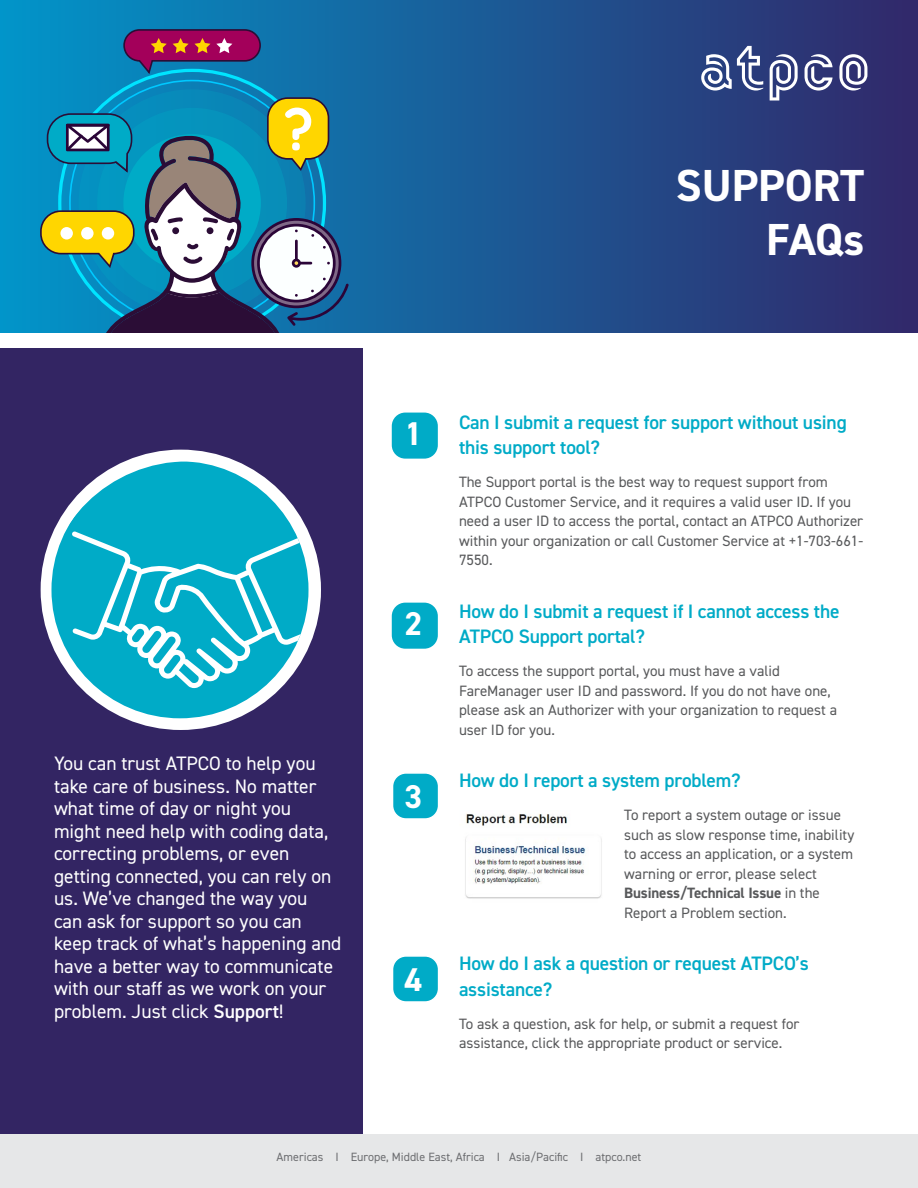
<style>
.page{position:relative;width:918px;height:1188px;background:#fff}
.page>*{position:absolute;margin:0;border:0;box-sizing:border-box;transform-origin:0 0}
.t1{font:700 57.9px "Quicksand";color:#fff}
.t2{font:700 45px/54px "DIN2014";color:#fff;text-align:right}
.t3{font:700 33px "DIN2014";color:#fff}
.t4{font:19.5px/22.5px "DIN2014";color:#fff}
.t5{font:600 19.5px/25.5px "DIN2014";letter-spacing:-.01em;color:#00abc7}
.t6{font:15px/19.5px "DIN2014";color:#58595b}
.t7{font:12px "DIN2014";color:#6d6e71}
.s1{font-weight:600}
.s2{font-weight:700}
</style>
<div class="page">
<div style="left:0;top:349px;width:362px;height:785px;background:#332563"></div>
<div style="left:41px;top:450px;width:280px;height:280px;background:#fff;border-radius:50%"></div>
<div style="left:0;top:1134px;width:918px;height:54px;background:#e6e7e8"></div>
<svg style="left:51px;top:461px;width:258px;height:257px;fill:#00abc7"></svg>
<svg style="left:72px;top:531px;width:234px;height:157px"></svg>
<div style="left:392px;top:603px;width:46px;height:46px;background:#00abc7;border-radius:14px"></div>
<div style="left:393px;top:773px;width:46px;height:46px;background:#00abc7;border-radius:14px"></div>
<div style="left:392px;top:772px;width:47px;height:48px;border:2px solid #fff;border-radius:14px"></div>
<div style="left:393px;top:956px;width:46px;height:46px;background:#00abc7;border-radius:14px"></div>
<div style="left:392px;top:955px;width:47px;height:48px;border:2px solid #fff;border-radius:14px"></div>
<img style="left:465px;top:813px;width:137px;height:86px">
<div style="left:0;top:0;width:918px;height:333px;background:linear-gradient(to right,#0294c8,#31286a)"></div>
<svg style="left:58px;top:69px;width:268px;height:27px;background:#0a88bc"></svg>
<div style="left:124px;top:30px;width:136px;height:31px;background:#a3005a;border-radius:15px"></div>
<div style="left:123px;top:29px;width:138px;height:33px;border:2px solid #2b0d36;border-radius:15px"></div>
<svg style="left:151px;top:38px;width:16px;height:15px"></svg>
<svg style="left:173px;top:38px;width:37px;height:15px"></svg>
<svg style="left:216px;top:38px;width:16px;height:15px"></svg>
<svg style="left:46px;top:96px;width:303px;height:237px;background:#4c8e9c"></svg>
<svg style="left:839px;top:54px;width:28px;height:37px"></svg>
<svg style="left:805px;top:54px;width:28px;height:37px"></svg>
<svg style="left:770px;top:54px;width:28px;height:47px"></svg>
<svg style="left:701px;top:46px;width:62px;height:45px"></svg>
<div style="left:392px;top:413px;width:46px;height:46px;background:#00abc7;border-radius:14px"></div>
<h1 class="t1" style="left:283px;top:82px;width:32px">?</h1>
<p class="t4" style="left:54px;top:752px;width:289px">You can trust ATPCO to help you take care of business. No matter what time of day or night you might need help with coding data, correcting problems, or even getting connected, you can rely on us. We’ve changed the way you<br>can ask for support so you can keep track of what’s happening and have a better way to communicate with our staff as we work on your problem. Just click <span class="s1">Support</span>!</p>
<h2 class="t2" style="left:676px;top:158px;width:190px">SUPPORT<br>FAQs</h2>
<h3 class="t3" style="left:405px;top:412px;width:19px">1</h3>
<h3 class="t3" style="left:405px;top:602px;width:19px">2</h3>
<h3 class="t3" style="left:405px;top:774px;width:19px">3</h3>
<h3 class="t3" style="left:405px;top:957px;width:19px">4</h3>
<h3 class="t5" style="left:459px;top:409px;width:389px">Can I submit a request for support without using this support tool?</h3>
<p class="t6" style="left:459px;top:472px;width:406px">The Support portal is the best way to request support from ATPCO Customer Service, and it requires a valid user ID. If you need a user ID to access the portal, contact an ATPCO Authorizer within your organization or call Customer Service at +1-703-661- 7550.</p>
<h3 class="t5" style="left:459px;top:598px;width:382px">How do I submit a request if I cannot access the<br>ATPCO Support portal?</h3>
<p class="t6" style="left:459px;top:661px;width:380px">To access the support portal, you must have a valid FareManager user ID and password. If you do not have one, please ask an Authorizer with your organization to request a user ID for you.</p>
<h3 class="t5" style="left:459px;top:767px;width:283px">How do I report a system problem?</h3>
<p class="t6" style="left:624px;top:805px;width:232px">To report a system outage or issue such as slow response time, inability to access an application, or a system warning or error, please select <span class="s2">Business/Technical Issue</span> in the Report a Problem section.</p>
<h3 class="t5" style="left:459px;top:950px;width:351px">How do I ask a question or request ATPCO’s assistance?</h3>
<p class="t6" style="left:459px;top:1013px;width:342px">To ask a question, ask for help, or submit a request for assistance, click the appropriate product or service.</p>
<p class="t7" style="left:277px;top:1149px;width:366px">Americas I Europe, Middle East, Africa I Asia/Pacific I atpco.net</p>
</div>
